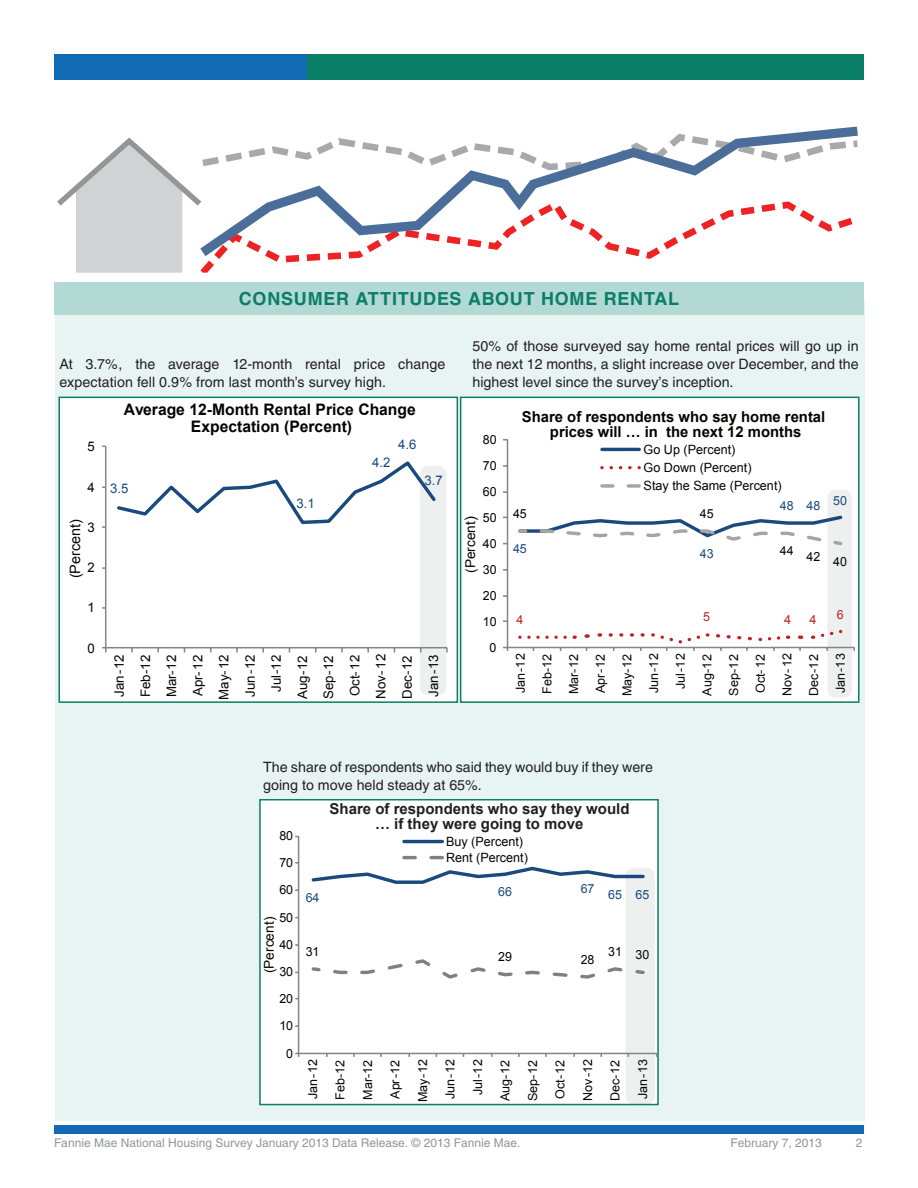
<style>
.page{position:relative;width:918px;height:1188px;background:#fff}
.page>*{position:absolute;margin:0;border:0;box-sizing:border-box;transform-origin:0 0}
.t1{font:700 18px "Helvetica";letter-spacing:.04em;color:#0a7e67}
.t2{font:700 15.9px/16.8px "Arial";color:#040503;text-align:center}
.t3{font:700 15px/14.2px "Arial";color:#040503;text-align:center}
.t4{font:700 15px/15px "Arial";color:#231f20;text-align:center}
.t5{font:14.25px/18px "Helvetica";color:#231f20}
.t6{font:14.25px "Arial";color:#040503}
.t7{font:13.5px "Arial";color:#040503}
.t8{font:13.2px "Arial";color:#19497d}
.t9{font:13.2px "Arial";color:#040503}
.t10{font:13.05px/26.2px "Arial";color:#040503;text-align:center}
.t11{font:12.75px/18px "Arial";color:#040503}
.t12{font:12.75px "Arial";color:#c12025}
.t13{font:12.6px "Arial";color:#040503}
.t14{font:12.6px "Arial";color:#19497d}
.t15{font:12.6px "Arial";color:#c12025}
.t16{font:12.45px/26.7px "Arial";color:#040503;text-align:center}
.t17{font:12px "Helvetica";color:#939598}
.s1{font-size:14.7px}
</style>
<div class="page">
<div style="left:296px;top:54px;width:568px;height:25px;background:#0a7e67"></div>
<div style="left:55px;top:54px;width:252px;height:25px;background:#1269b4"></div>
<div style="left:54px;top:1126px;width:810px;height:8px;background:#1269b4"></div>
<div style="left:55px;top:299px;width:810px;height:821px;background:#e7f4f2"></div>
<div style="left:54px;top:282px;width:810px;height:32px;background:#b2d9d3"></div>
<div style="left:58px;top:397px;width:400px;height:306px;background:#fff;border:2px solid #0a7e67"></div>
<div style="left:460px;top:397px;width:400px;height:306px;background:#fff;border:2px solid #0a7e67"></div>
<div style="left:827px;top:490px;width:25px;height:208px;background:#eeefef;border-radius:9px"></div>
<div style="left:259px;top:799px;width:400px;height:306px;background:#fff;border:2px solid #0a7e67"></div>
<div style="left:626px;top:868px;width:29px;height:236px;background:#eeefef;border-radius:9px"></div>
<svg style="left:57px;top:137px;width:598px;height:136px"></svg>
<svg style="left:200px;top:127px;width:658px;height:129px"></svg>
<div style="left:420px;top:466px;width:26px;height:229px;background:#eeefef;border-radius:9px"></div>
<hr style="left:105px;top:446px;width:1px;height:202px;background:#868687">
<hr style="left:106px;top:647px;width:341px;height:1px;background:#868687">
<svg style="left:117px;top:461px;width:319px;height:64px"></svg>
<hr style="left:507px;top:440px;width:1px;height:208px;background:#868687">
<hr style="left:508px;top:647px;width:346px;height:1px;background:#868687">
<svg style="left:503px;top:647px;width:5px;height:4px"></svg>
<svg style="left:517px;top:629px;width:328px;height:22px"></svg>
<svg style="left:518px;top:515px;width:325px;height:31px"></svg>
<hr style="left:602px;top:448px;width:37px;height:3px;background:#19497d">
<svg style="left:611px;top:466px;width:29px;height:3px"></svg>
<svg style="left:602px;top:484px;width:37px;height:4px"></svg>
<hr style="left:298px;top:837px;width:1px;height:216px;background:#868687">
<hr style="left:299px;top:1053px;width:358px;height:1px;background:#868687">
<svg style="left:295px;top:1053px;width:4px;height:4px"></svg>
<svg style="left:311px;top:866px;width:334px;height:18px"></svg>
<svg style="left:311px;top:959px;width:334px;height:20px"></svg>
<hr style="left:404px;top:840px;width:38px;height:3px;background:#19497d">
<svg style="left:404px;top:856px;width:38px;height:3px"></svg>
<p class="t1" style="left:239px;top:288px;width:442px">CONSUMER ATTITUDES ABOUT HOME RENTAL</p>
<p class="t5" style="left:59px;top:355px;width:388px">At 3.7%, the average 12-month rental price change expectation fell 0.9% from last month’s survey high.</p>
<p class="t9" style="left:88px;top:438px;width:9px">5</p>
<p class="t9" style="left:88px;top:478px;width:9px">4</p>
<p class="t6" style="left:66px;top:578px;width:61px;rotate:-90deg">(Percent)</p>
<p class="t9" style="left:88px;top:518px;width:9px">3</p>
<p class="t9" style="left:88px;top:559px;width:9px">2</p>
<p class="t9" style="left:88px;top:599px;width:9px">1</p>
<p class="t9" style="left:88px;top:639px;width:9px">0</p>
<p class="t2" style="left:124px;top:401px;width:294px">Average 12-Month Rental Price Change<br>Expectation (Percent)</p>
<p class="t8" style="left:110px;top:480px;width:20px">3.5</p>
<p class="t8" style="left:297px;top:495px;width:20px">3.1</p>
<p class="t8" style="left:372px;top:454px;width:20px">4.2</p>
<p class="t8" style="left:398px;top:435px;width:20px">4.6</p>
<p class="t8" style="left:424px;top:472px;width:20px">3.7</p>
<p class="t10" style="left:106px;top:700px;width:47px;rotate:-90deg">Jan-12<br>Feb-12<br>Mar-12<br>Apr-12<br>May-12<br>Jun-12<br>Jul-12<br>Aug-12<br>Sep-12<br>Oct-12<br>Nov- 12<br>Dec-12<br>Jan-13</p>
<p class="t5" style="left:472px;top:337px;width:388px;text-align:justify">50% of those surveyed say home rental prices will go up in the next 12 months, a slight increase over December, and the highest level since the survey’s inception.</p>
<p class="t13" style="left:483px;top:431px;width:15px">80</p>
<p class="t13" style="left:483px;top:457px;width:15px">70</p>
<p class="t13" style="left:483px;top:483px;width:15px">60</p>
<p class="t13" style="left:483px;top:509px;width:15px">50</p>
<p class="t7" style="left:461px;top:573px;width:59px;rotate:-90deg">(Percent<span class="s1">)</span></p>
<p class="t13" style="left:483px;top:535px;width:15px">40</p>
<p class="t13" style="left:483px;top:561px;width:15px">30</p>
<p class="t13" style="left:483px;top:587px;width:15px">20</p>
<p class="t13" style="left:483px;top:613px;width:15px">10</p>
<p class="t13" style="left:490px;top:639px;width:8px">0</p>
<p class="t3" style="left:522px;top:411px;width:305px">Share of respondents who say home rental prices will … in the next 12 months</p>
<p class="t11" style="left:644px;top:441px;width:140px">Go Up (Percent)<br>Go Down (Percent)<br>Stay the Same (Percent)</p>
<p class="t13" style="left:513px;top:505px;width:15px">45</p>
<p class="t13" style="left:700px;top:505px;width:15px">45</p>
<p class="t14" style="left:513px;top:540px;width:15px">45</p>
<p class="t14" style="left:700px;top:545px;width:15px">43</p>
<p class="t14" style="left:780px;top:497px;width:69px">48 48 50</p>
<p class="t13" style="left:780px;top:548px;width:69px">44 42 40</p>
<p class="t15" style="left:516px;top:611px;width:8px">4</p>
<p class="t15" style="left:703px;top:609px;width:8px">5</p>
<p class="t15" style="left:837px;top:606px;width:8px">6</p>
<p class="t12" style="left:784px;top:612px;width:9px">4</p>
<p class="t12" style="left:810px;top:611px;width:9px">4</p>
<p class="t16" style="left:507px;top:696px;width:45px;rotate:-90deg">Jan-12<br>Feb-12<br>Mar-12<br>Apr-12<br>May-12<br>Jun-12<br>Jul-12<br>Aug-12<br>Sep-12<br>Oct-12<br>Nov- 12<br>Dec-12<br>Jan-13</p>
<p class="t5" style="left:263px;top:758px;width:391px">The share of respondents who said they would buy if they were going to move held steady at 65%.</p>
<p class="t13" style="left:279px;top:827px;width:15px">80</p>
<p class="t13" style="left:279px;top:855px;width:15px">70</p>
<p class="t13" style="left:279px;top:882px;width:15px">60</p>
<p class="t13" style="left:279px;top:909px;width:15px">50</p>
<p class="t7" style="left:260px;top:973px;width:58px;rotate:-90deg">(Percent)</p>
<p class="t13" style="left:279px;top:936px;width:15px">40</p>
<p class="t13" style="left:279px;top:963px;width:15px">30</p>
<p class="t13" style="left:279px;top:991px;width:15px">20</p>
<p class="t13" style="left:279px;top:1018px;width:15px">10</p>
<p class="t13" style="left:286px;top:1045px;width:8px">0</p>
<p class="t4" style="left:330px;top:802px;width:302px">Share of respondents who say they would … if they were going to move</p>
<p class="t14" style="left:306px;top:889px;width:15px">64</p>
<p class="t13" style="left:306px;top:943px;width:15px">31</p>
<p class="t11" style="left:446px;top:834px;width:83px;line-height:15.9px">Buy (Percent)<br>Rent (Percent)</p>
<p class="t14" style="left:498px;top:883px;width:15px">66</p>
<p class="t14" style="left:581px;top:886px;width:70px">67 65 65</p>
<p class="t13" style="left:498px;top:949px;width:15px">29</p>
<p class="t13" style="left:581px;top:951px;width:15px">28</p>
<p class="t13" style="left:608px;top:945px;width:43px">31 30</p>
<p class="t16" style="left:300px;top:1099px;width:42px;rotate:-90deg">Jan-12</p>
<p class="t16" style="left:327px;top:1100px;width:42px;rotate:-90deg">Feb-12</p>
<p class="t16" style="left:355px;top:1100px;width:42px;rotate:-90deg">Mar-12</p>
<p class="t16" style="left:382px;top:1099px;width:41px;rotate:-90deg">Apr-12</p>
<p class="t16" style="left:410px;top:1102px;width:44px;rotate:-90deg">May-12</p>
<p class="t16" style="left:437px;top:1099px;width:42px;rotate:-90deg">Jun-12</p>
<p class="t16" style="left:465px;top:1095px;width:37px;rotate:-90deg">Jul-12</p>
<p class="t16" style="left:492px;top:1101px;width:43px;rotate:-90deg">Aug-12</p>
<p class="t16" style="left:520px;top:1101px;width:43px;rotate:-90deg">Sep-12</p>
<p class="t16" style="left:547px;top:1099px;width:41px;rotate:-90deg">Oct-12</p>
<p class="t16" style="left:575px;top:1101px;width:44px;rotate:-90deg">Nov -12</p>
<p class="t16" style="left:602px;top:1101px;width:43px;rotate:-90deg">Dec-12</p>
<p class="t16" style="left:630px;top:1099px;width:42px;rotate:-90deg">Jan-13</p>
<p class="t17" style="left:54px;top:1136px;width:468px">Fannie Mae National Housing Survey January 2013 Data Release. © 2013 Fannie Mae.</p>
<p class="t17" style="left:730px;top:1136px;width:93px">February 7, 2013</p>
<p class="t17" style="left:856px;top:1136px;width:8px">2</p>
</div>
